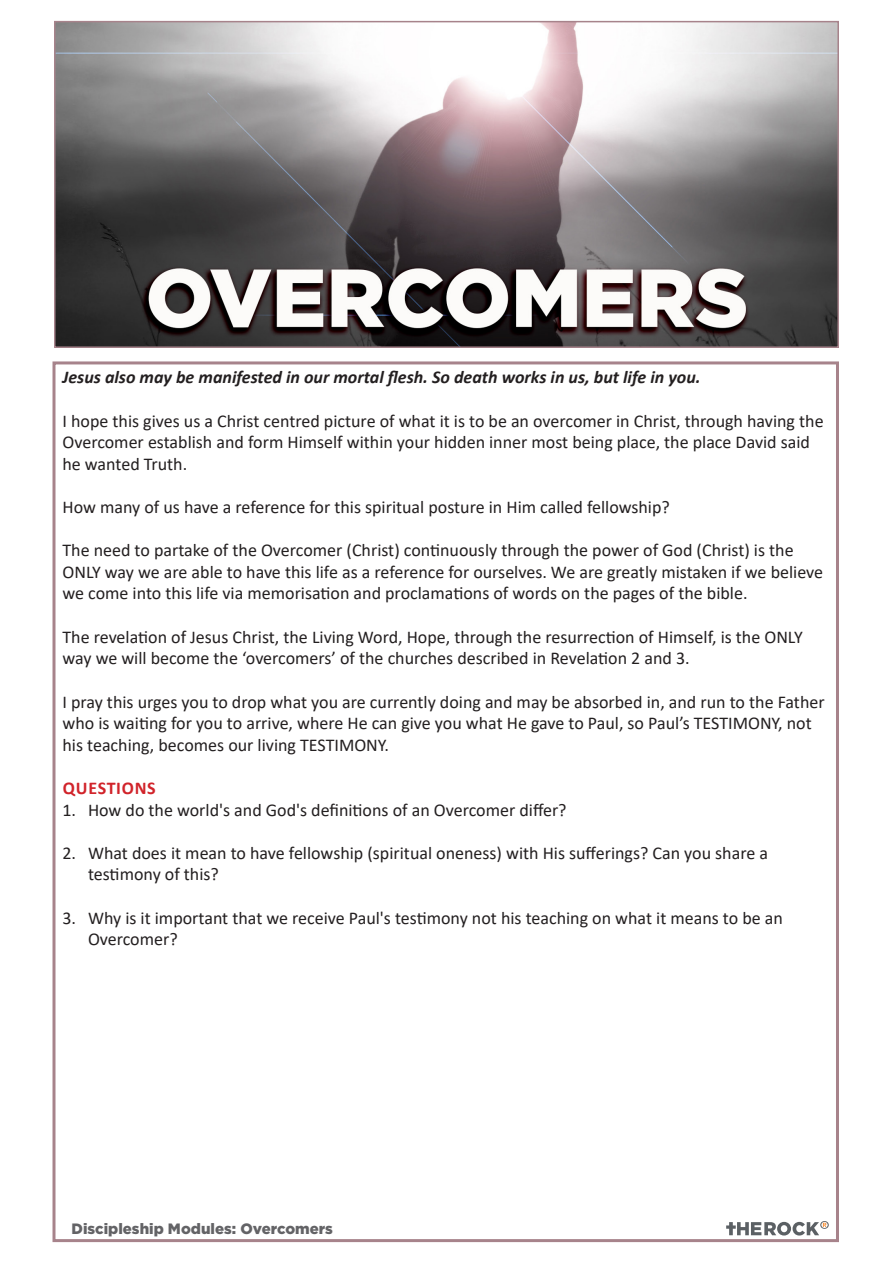
<style>
.page{position:relative;width:893px;height:1263px;background:#fff}
.page>*{position:absolute;margin:0;border:0;box-sizing:border-box;transform-origin:0 0}
.Standard_text{font:18px/21.6px "Calibri";color:#231f20}
.Scripture{font:italic 700 18px "Calibri";color:#231f20}
.Subheading{font:700 18px "Calibri";letter-spacing:.04em;color:#d1232a}
.t1{font:900 15px "Gotham";color:#636366}
</style>
<div class="page">
<img style="left:57px;top:24px;width:779px;height:321px">
<div style="left:54px;top:21px;width:785px;height:327px;border:2px solid #a7838b"></div>
<svg style="left:726px;top:1221px;width:103px;height:14px"></svg>
<p class="Scripture" style="left:63px;top:365px;width:640px">Jesus also may be manifested in our mortal flesh. So death works in us, but life in you.</p>
<p class="Standard_text" style="left:63px;top:409px;width:763px">I hope this gives us a Christ centred picture of what it is to be an overcomer in Christ, through having the<br>Overcomer establish and form Himself within your hidden inner most being place, the place David said he wanted Truth.</p>
<p class="Standard_text" style="left:63px;top:496px;width:609px">How many of us have a reference for this spiritual posture in Him called fellowship?</p>
<p class="Standard_text" style="left:63px;top:539px;width:762px">The need to partake of the Overcomer (Christ) continuously through the power of God (Christ) is the<br>ONLY way we are able to have this life as a reference for ourselves. We are greatly mistaken if we believe we come into this life via memorisation and proclamations of words on the pages of the bible.</p>
<p class="Standard_text" style="left:63px;top:625px;width:742px">The revelation of Jesus Christ, the Living Word, Hope, through the resurrection of Himself, is the ONLY way we will become the ‘overcomers’ of the churches described in Revelation 2 and 3.</p>
<p class="Standard_text" style="left:63px;top:690px;width:764px">I pray this urges you to drop what you are currently doing and may be absorbed in, and run to the Father who is waiting for you to arrive, where He can give you what He gave to Paul, so Paul’s TESTIMONY, not his teaching, becomes our living TESTIMONY.</p>
<p class="Subheading" style="left:63px;top:775px;width:94px">QUESTIONS</p>
<p class="Standard_text" style="left:63px;top:798px;width:506px">1. How do the world's and God's definitions of an Overcomer differ?</p>
<p class="Standard_text" style="left:88px;top:841px;width:682px;text-indent:-26px">2. What does it mean to have fellowship (spiritual oneness) with His sufferings? Can you share a testimony of this?</p>
<p class="Standard_text" style="left:88px;top:906px;width:696px;text-indent:-26px">3. Why is it important that we receive Paul's testimony not his teaching on what it means to be an<br>Overcomer?</p>
<p class="t1" style="left:72px;top:1220px;width:263px">Discipleship Modules: Overcomers</p>
</div>
